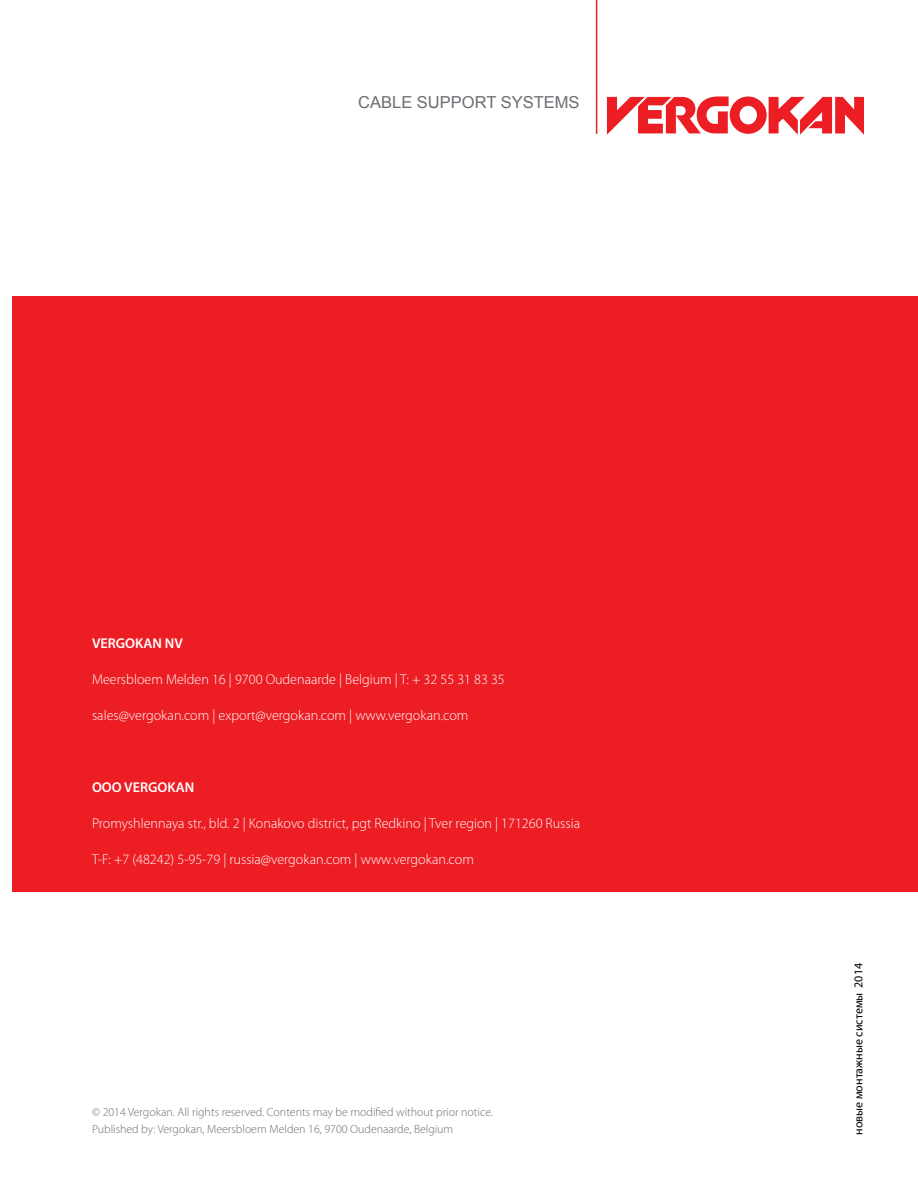
<style>
.page{position:relative;width:918px;height:1188px;background:#fff}
.page>*{position:absolute;margin:0;border:0;box-sizing:border-box;transform-origin:0 0}
.t1{font:16.5px "Arial";color:#6a6d72}
.t2{font:300 14.25px "Myriad Pro";color:#fff}
.t3{font:600 14.25px "Myriad Pro";color:#fff}
.t4{font:300 12px/16.5px "Myriad Pro";color:#6a6d72}
.t5{font:12px "Myriad Pro";color:#000}
</style>
<div class="page">
<div style="left:12px;top:296px;width:906px;height:595px;background:#ed1d24"></div>
<svg style="left:607px;top:97px;width:257px;height:38px"></svg>
<hr style="left:596px;top:0;width:1px;height:134px;background:#ed1d24">
<p class="t1" style="left:358px;top:92px;width:223px">CABLE SUPPORT SYSTEMS</p>
<p class="t3" style="left:92px;top:634px;width:92px">VERGOKAN NV</p>
<p class="t2" style="left:92px;top:671px;width:414px">Meersbloem Melden 16 | 9700 Oudenaarde | Belgium | T: + 32 55 31 83 35</p>
<p class="t2" style="left:92px;top:707px;width:378px">sales@vergokan.com | export@vergokan.com | www.vergokan.com</p>
<p class="t3" style="left:92px;top:778px;width:104px">OOO VERGOKAN</p>
<p class="t2" style="left:92px;top:815px;width:490px">Promyshlennaya str., bld. 2 | Konakovo district, pgt Redkino | Tver region | 171260 Russia</p>
<p class="t2" style="left:92px;top:851px;width:383px">T-F: +7 (48242) 5-95-79 | russia@vergokan.com | www.vergokan.com</p>
<p class="t4" style="left:92px;top:1104px;width:402px">© 2014 Vergokan. All rights reserved. Contents may be modified without prior notice.<br>Published by: Vergokan, Meersbloem Melden 16, 9700 Oudenaarde, Belgium</p>
<p class="t5" style="left:851px;top:1135px;width:173px;rotate:-90deg">новые монтажные системы 2014</p>
</div>
